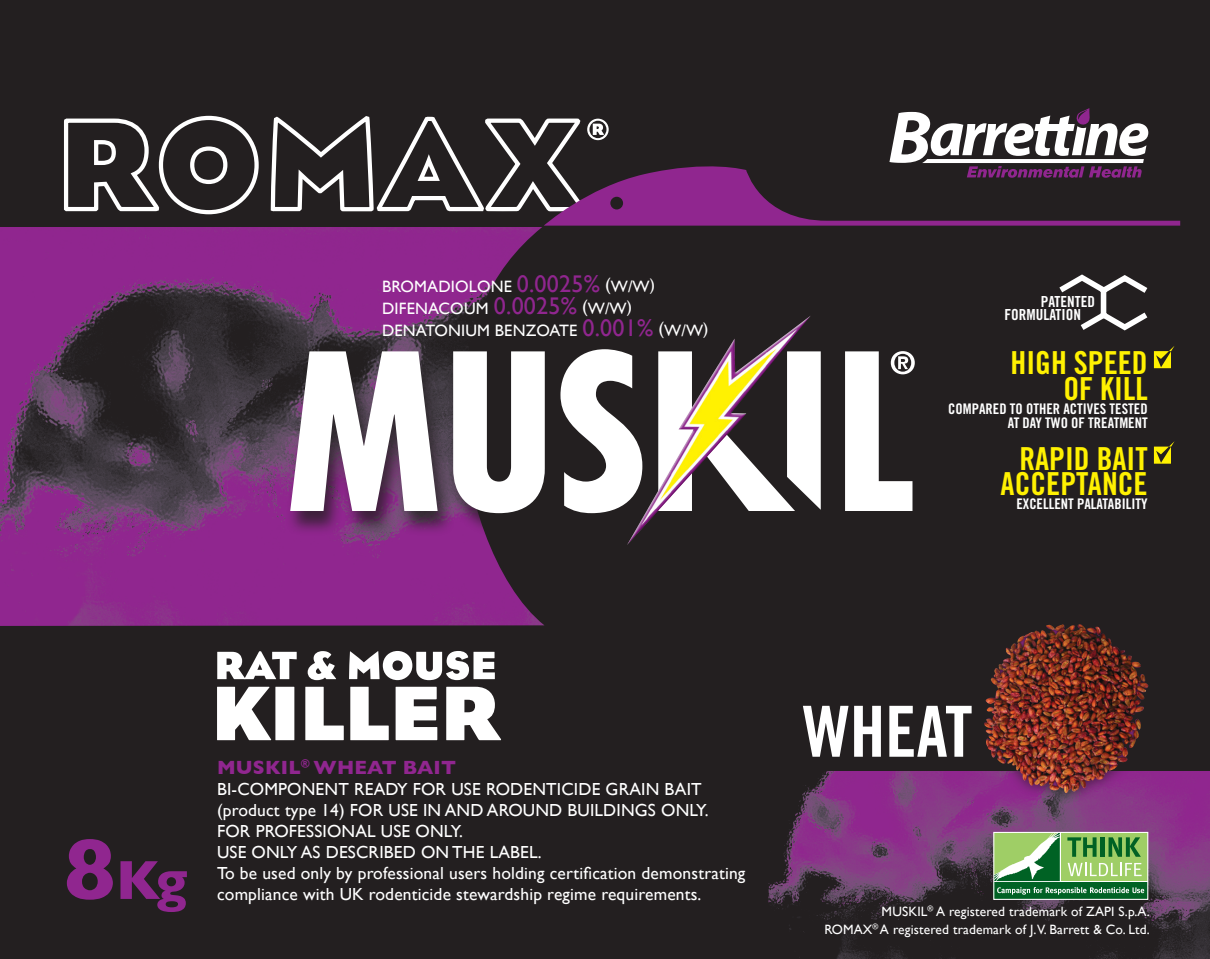
<style>
.page{position:relative;width:1210px;height:959px;background:#fff}
.page>*{position:absolute;margin:0;border:0;box-sizing:border-box;transform-origin:0 0}
.t1{font:700 55.57px "Gill Sans";color:#90268f}
.t2{font:31.72px "Trade Gothic Bold Cond Twenty";color:#fff101}
.t3{font:700 19.57px "Gill Sans";letter-spacing:.01em;color:#90268f}
.t4{font:17.55px/21.2px "Gill Sans";letter-spacing:.01em;color:#fff}
.t5{font:16.43px "Gill Sans";letter-spacing:.01em;color:#fff}
.t6{font:15.3px/12.6px "Trade Gothic Bold Cond Twenty";color:#fff}
.t7{font:14.62px "Trade Gothic Bold Cond Twenty";color:#fff}
.t8{font:13.5px "Gill Sans";letter-spacing:.01em;color:#fff}
.s1{font-size:24.07px;color:#90268f}
.s2{font-size:87.3px}
</style>
<div class="page">
<div style="left:0;top:0;width:1210px;height:958px;background:#231f20"></div>
<svg style="left:64px;top:116px;width:480px;height:98px"></svg>
<img style="left:0;top:227px;width:544px;height:398px">
<svg style="left:544px;top:108px;width:636px;height:117px"></svg>
<div style="left:610px;top:197px;width:13px;height:12px;background:#231f20;border-radius:50%"></div>
<svg style="left:768px;top:771px;width:442px;height:187px"></svg>
<div style="left:285px;top:318px;width:648px;height:249px;background:#231f20;opacity:.75"></div>
<svg style="left:811px;top:351px;width:10px;height:160px;background:#f1f1f1"></svg>
<svg style="left:290px;top:351px;width:148px;height:160px;background:#c4bbc4"></svg>
<svg style="left:453px;top:351px;width:92px;height:162px"></svg>
<svg style="left:560px;top:349px;width:67px;height:164px"></svg>
<svg style="left:845px;top:351px;width:70px;height:160px"></svg>
<img style="left:627px;top:316px;width:184px;height:229px">
<svg style="left:217px;top:686px;width:284px;height:54px"></svg>
<svg style="left:217px;top:651px;width:278px;height:29px"></svg>
<svg style="left:1059px;top:274px;width:88px;height:56px"></svg>
<svg style="left:803px;top:705px;width:169px;height:51px"></svg>
<svg style="left:1154px;top:442px;width:20px;height:21px"></svg>
<svg style="left:1154px;top:346px;width:20px;height:22px"></svg>
<div style="left:973px;top:612px;width:186px;height:191px;background:#231f20;opacity:.75"></div>
<img style="left:991px;top:624px;width:89px;height:55px">
<div style="left:1061px;top:832px;width:87px;height:48px;background:#9fce66"></div>
<div style="left:994px;top:882px;width:154px;height:17px;background:#006224"></div>
<svg style="left:995px;top:833px;width:149px;height:61px"></svg>
<div style="left:993px;top:831px;width:155px;height:68px;border:1px solid #fff"></div>
<p class="t5" style="left:382px;top:277px;width:275px">BROMADIOLONE <span class="s1">0.0025%</span> <sup>(</sup>W/W)</p>
<p class="t5" style="left:382px;top:299px;width:252px">DIFENACOUM <span class="s1">0.0025%</span> <sup>(</sup>W/W)</p>
<p class="t5" style="left:382px;top:321px;width:328px">DENATONIUM BENZOATE <span class="s1">0.001%</span> <sup>(</sup>W/W)</p>
<p class="t6" style="left:1004px;top:295px;width:92px;text-indent:36px">PATENTED<br>FORMULATION</p>
<p class="t2" style="left:1010px;top:343px;width:139px">HIGH SPEED</p>
<p class="t2" style="left:1063px;top:369px;width:86px">OF KILL</p>
<p class="t7" style="left:948px;top:400px;width:201px">COMPARED TO OTHER ACTIVES TESTED</p>
<p class="t7" style="left:1008px;top:414px;width:141px">AT DAY TWO OF TREATMENT</p>
<p class="t2" style="left:1019px;top:439px;width:130px">RAPID BAIT</p>
<p class="t2" style="left:1001px;top:464px;width:149px">ACCEPTANCE</p>
<p class="t7" style="left:1016px;top:495px;width:133px">EXCELLENT PALATABILITY</p>
<p class="t1" style="left:64px;top:847px;width:125px"><span class="s2">8</span>Kg</p>
<p class="t3" style="left:217px;top:755px;width:240px">MUSKIL<sup>®</sup> WHEAT BAIT</p>
<p class="t4" style="left:217px;top:777px;width:493px">BI-COMPONENT READY FOR USE RODENTICIDE GRAIN BAIT (product type 14) FOR USE IN AND AROUND BUILDINGS ONLY.</p>
<p class="t4" style="left:217px;top:819px;width:247px">FOR PROFESSIONAL USE ONLY.</p>
<p class="t4" style="left:217px;top:841px;width:326px">USE ONLY AS DESCRIBED ON THE LABEL.</p>
<p class="t4" style="left:217px;top:862px;width:530px">To be used only by professional users holding certification demonstrating compliance with UK rodenticide stewardship regime requirements.</p>
<p class="t8" style="left:882px;top:902px;width:270px">MUSKIL<sup>®</sup> A registered trademark of ZAPI S.p.A.</p>
<p class="t8" style="left:824px;top:920px;width:327px">ROMAX<sup>®</sup> A registered trademark of J.V. Barrett &amp; Co. Ltd.</p>
</div>
